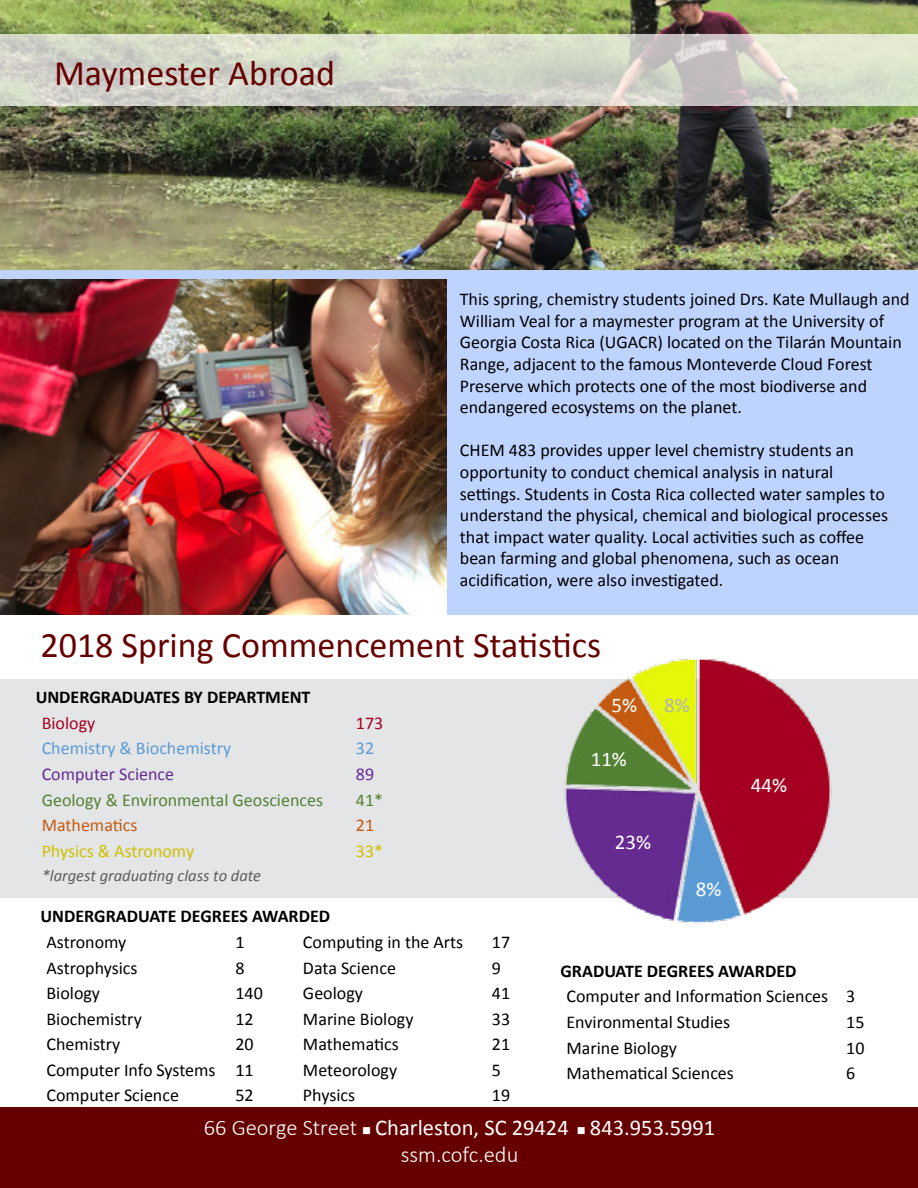
<style>
.page{position:relative;width:918px;height:1188px;background:#fff}
.page>*{position:absolute;margin:0;border:0;box-sizing:border-box;transform-origin:0 0}
.t1{font:36px "Calibri";color:#600}
.t2{font:22.5px/27px "Calibri";color:#fff;text-align:center}
.t3{font:21px "Calibri";color:#fff}
.t4{font:21px "Calibri";color:#b1b4b6}
.t5{font:18px/21.6px "Calibri";color:#000}
.t6{font:700 18px "Calibri";color:#000}
.t7{font:18px "Calibri";color:#548235}
.t8{font:18px "Calibri";color:#5b9bd5}
.t9{font:18px "Calibri";color:#cfc000}
.t10{font:18px "Calibri";color:#652b91}
.t11{font:18px "Calibri";color:#c55a11}
.t12{font:18px "Calibri";color:#a50021}
.t13{font:italic 16.5px "Calibri";color:#5d5d60}
.s1{font-weight:300}
</style>
<div class="page">
<div style="left:0;top:1107px;width:918px;height:81px;background:#600"></div>
<div style="left:0;top:679px;width:918px;height:218px;background:#e4e5e6"></div>
<img style="left:0;top:0;width:918px;height:270px">
<img style="left:535px;top:658px;width:329px;height:266px">
<div style="left:0;top:270px;width:918px;height:345px;background:#bed4ff"></div>
<svg style="left:0;top:34px;width:918px;height:72px;background:#d3d6c9"></svg>
<img style="left:0;top:280px;width:446px;height:335px">
<h1 class="t1" style="left:54px;top:50px;width:283px">Maymester Abroad</h1>
<p class="t5" style="left:460px;top:288px;width:451px">This spring, chemistry students joined Drs. Kate Mullaugh and William Veal for a maymester program at the University of Georgia Costa Rica (UGACR) located on the Tilarán Mountain Range, adjacent to the famous Monteverde Cloud Forest Preserve which protects one of the most biodiverse and endangered ecosystems on the planet.</p>
<p class="t5" style="left:460px;top:440px;width:430px">CHEM 483 provides upper level chemistry students an opportunity to conduct chemical analysis in natural settings. Students in Costa Rica collected water samples to understand the physical, chemical and biological processes that impact water quality. Local activities such as coffee bean farming and global phenomena, such as ocean acidification, were also investigated.</p>
<h1 class="t1" style="left:40px;top:622px;width:562px">2018 Spring Commencement Statistics</h1>
<p class="t6" style="left:36px;top:686px;width:276px">UNDERGRADUATES BY DEPARTMENT</p>
<p class="t12" style="left:42px;top:712px;width:55px">Biology</p>
<p class="t12" style="left:356px;top:712px;width:29px">173</p>
<p class="t8" style="left:42px;top:737px;width:191px">Chemistry &amp; Biochemistry</p>
<p class="t8" style="left:356px;top:737px;width:20px">32</p>
<p class="t10" style="left:42px;top:763px;width:134px">Computer Science</p>
<p class="t10" style="left:356px;top:763px;width:20px">89</p>
<p class="t7" style="left:42px;top:788px;width:283px">Geology &amp; Environmental Geosciences</p>
<p class="t7" style="left:356px;top:788px;width:29px">41*</p>
<p class="t11" style="left:42px;top:814px;width:97px">Mathematics</p>
<p class="t11" style="left:356px;top:814px;width:20px">21</p>
<p class="t9" style="left:42px;top:839px;width:154px">Physics &amp; Astronomy</p>
<p class="t9" style="left:356px;top:839px;width:29px">33*</p>
<p class="t13" style="left:42px;top:864px;width:221px">*largest graduating class to date</p>
<p class="t6" style="left:40px;top:905px;width:291px">UNDERGRADUATE DEGREES AWARDED</p>
<p class="t5" style="left:46px;top:931px;width:81px">Astronomy</p>
<p class="t5" style="left:235px;top:931px;width:11px">1</p>
<p class="t5" style="left:303px;top:931px;width:162px">Computing in the Arts</p>
<p class="t5" style="left:492px;top:931px;width:20px">17</p>
<p class="t5" style="left:46px;top:957px;width:93px">Astrophysics</p>
<p class="t5" style="left:235px;top:957px;width:11px">8</p>
<p class="t5" style="left:303px;top:957px;width:95px">Data Science</p>
<p class="t5" style="left:492px;top:957px;width:11px">9</p>
<p class="t5" style="left:46px;top:982px;width:55px">Biology</p>
<p class="t5" style="left:235px;top:982px;width:29px">140</p>
<p class="t5" style="left:303px;top:982px;width:62px">Geology</p>
<p class="t5" style="left:492px;top:982px;width:20px">41</p>
<p class="t5" style="left:46px;top:1008px;width:97px">Biochemistry</p>
<p class="t5" style="left:235px;top:1008px;width:20px">12</p>
<p class="t5" style="left:303px;top:1008px;width:112px">Marine Biology</p>
<p class="t5" style="left:492px;top:1008px;width:20px">33</p>
<p class="t5" style="left:46px;top:1033px;width:75px">Chemistry</p>
<p class="t5" style="left:235px;top:1033px;width:20px">20</p>
<p class="t5" style="left:303px;top:1033px;width:97px">Mathematics</p>
<p class="t5" style="left:492px;top:1033px;width:20px">21</p>
<p class="t5" style="left:46px;top:1059px;width:209px">Computer Info Systems 11</p>
<p class="t5" style="left:303px;top:1059px;width:96px">Meteorology</p>
<p class="t5" style="left:492px;top:1059px;width:11px">5</p>
<p class="t5" style="left:46px;top:1084px;width:134px">Computer Science</p>
<p class="t5" style="left:235px;top:1084px;width:20px">52</p>
<p class="t5" style="left:303px;top:1084px;width:54px">Physics</p>
<p class="t5" style="left:492px;top:1084px;width:20px">19</p>
<p class="t3" style="left:612px;top:692px;width:27px">5%</p>
<p class="t4" style="left:664px;top:692px;width:27px">8%</p>
<p class="t3" style="left:591px;top:746px;width:38px">11%</p>
<p class="t3" style="left:615px;top:828px;width:38px">23%</p>
<p class="t3" style="left:696px;top:875px;width:27px">8%</p>
<p class="t3" style="left:751px;top:772px;width:38px">44%</p>
<p class="t6" style="left:561px;top:960px;width:237px">GRADUATE DEGREES AWARDED</p>
<p class="t5" style="left:567px;top:984px;width:290px;line-height:25.5px">Computer and Information Sciences 3<br>Environmental Studies</p>
<p class="t5" style="left:846px;top:1011px;width:20px">15</p>
<p class="t5" style="left:567px;top:1037px;width:112px">Marine Biology</p>
<p class="t5" style="left:846px;top:1037px;width:20px">10</p>
<p class="t5" style="left:567px;top:1062px;width:169px">Mathematical Sciences</p>
<p class="t5" style="left:846px;top:1062px;width:11px">6</p>
<p class="t2" style="left:204px;top:1114px;width:513px"><span class="s1">66 George Street</span> ■ Charleston, SC 29424 ■ 843.953.5991 <span class="s1">ssm.cofc.edu</span></p>
</div>
